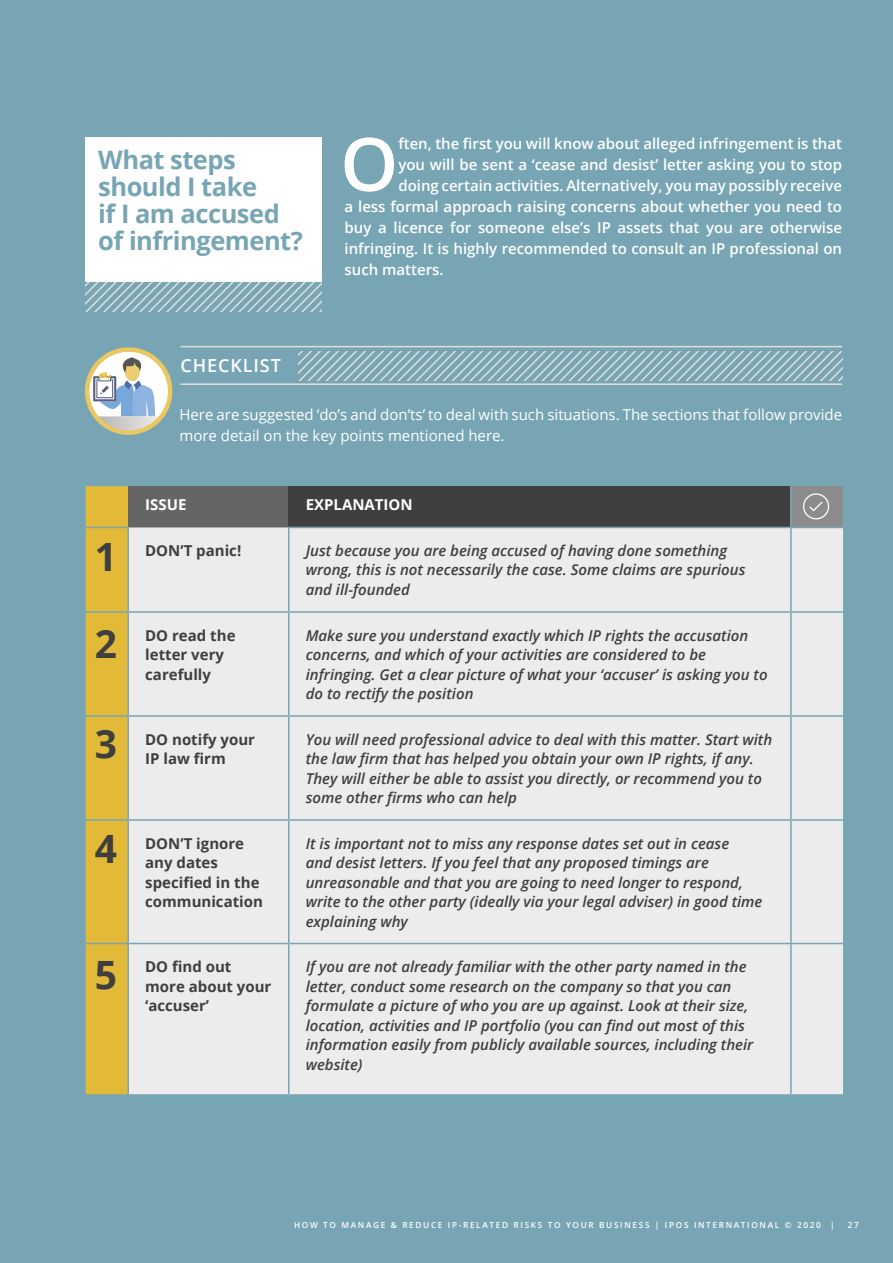
<style>
.page{position:relative;width:893px;height:1263px;background:#fff}
.page>*{position:absolute;margin:0;border:0;box-sizing:border-box;transform-origin:0 0}
.Paragraph_Style_1-Sp{font:600 73.8px "Open Sans";color:#fff}
.t1{font:700 39px "Open Sans";color:#3f3f3f}
.Paragraph_Style-A-Ti{font:700 25.5px/27px "Open Sans";letter-spacing:-.02em;color:#77a5b4}
.t2{font:600 18px "Open Sans";letter-spacing:.05em;color:#fff}
.t3{font:italic 600 15px/19.5px "Open Sans";color:#3f3f3f}
.Paragraph_Style_1-Sp-2{font:600 15px "Open Sans";color:#fff}
.t4{font:700 15px/19.5px "Open Sans";color:#3f3f3f}
.Paragraph_Style_1-Sp-3{font:15px/21px "Open Sans";color:#fff}
.t5{font:700 15px "Open Sans";color:#fff}
.t6{font:600 8.25px "Open Sans";letter-spacing:.2em;color:#fff}
</style>
<div class="page">
<div style="left:1px;top:0;width:892px;height:1263px;background:#77a5b4"></div>
<hr style="left:181px;top:346px;width:661px;height:1px;background:#e1dfdc">
<svg style="left:299px;top:351px;width:543px;height:29px"></svg>
<hr style="left:181px;top:383px;width:661px;height:2px;background:#e1dfdc">
<svg style="left:87px;top:350px;width:83px;height:83px"></svg>
<svg style="left:93px;top:357px;width:69px;height:76px;background:#c5cdcf"></svg>
<div style="left:85px;top:347px;width:87px;height:88px;border:4px solid #e9c763;border-radius:50%"></div>
<div style="left:86px;top:137px;width:236px;height:145px;background:#fff"></div>
<svg style="left:85px;top:282px;width:237px;height:30px"></svg>
<div style="left:86px;top:486px;width:42px;height:608px;background:#e3ba38"></div>
<div style="left:128px;top:486px;width:161px;height:41px;background:#656565"></div>
<div style="left:289px;top:486px;width:502px;height:41px;background:#3f3f3f"></div>
<div style="left:791px;top:486px;width:52px;height:41px;background:#8c8c8c"></div>
<div style="left:129px;top:527px;width:714px;height:567px;background:#ececec"></div>
<hr style="left:790px;top:486px;width:2px;height:41px;background:#77a5b4">
<hr style="left:86px;top:527px;width:43px;height:1px;background:#77a5b4">
<hr style="left:127px;top:528px;width:2px;height:83px;background:#77a5b4">
<hr style="left:288px;top:527px;width:503px;height:1px;background:#77a5b4">
<hr style="left:288px;top:528px;width:1px;height:83px;background:#77a5b4">
<hr style="left:791px;top:527px;width:52px;height:1px;background:#77a5b4">
<hr style="left:790px;top:528px;width:2px;height:83px;background:#77a5b4">
<hr style="left:86px;top:611px;width:42px;height:2px;background:#77a5b4">
<hr style="left:128px;top:611px;width:161px;height:2px;background:#77a5b4">
<hr style="left:127px;top:613px;width:2px;height:102px;background:#77a5b4">
<hr style="left:289px;top:611px;width:502px;height:2px;background:#77a5b4">
<hr style="left:288px;top:613px;width:1px;height:102px;background:#77a5b4">
<hr style="left:791px;top:611px;width:52px;height:2px;background:#77a5b4">
<hr style="left:790px;top:613px;width:2px;height:102px;background:#77a5b4">
<hr style="left:127px;top:717px;width:2px;height:102px;background:#77a5b4">
<hr style="left:288px;top:717px;width:1px;height:102px;background:#77a5b4">
<hr style="left:790px;top:717px;width:2px;height:102px;background:#77a5b4">
<hr style="left:127px;top:821px;width:2px;height:122px;background:#77a5b4">
<hr style="left:288px;top:821px;width:1px;height:122px;background:#77a5b4">
<hr style="left:790px;top:821px;width:2px;height:122px;background:#77a5b4">
<hr style="left:127px;top:944px;width:2px;height:150px;background:#77a5b4">
<hr style="left:288px;top:944px;width:1px;height:150px;background:#77a5b4">
<hr style="left:790px;top:944px;width:2px;height:150px;background:#77a5b4">
<hr style="left:86px;top:715px;width:42px;height:2px;background:#77a5b4">
<hr style="left:128px;top:715px;width:161px;height:2px;background:#77a5b4">
<hr style="left:289px;top:715px;width:502px;height:2px;background:#77a5b4">
<hr style="left:791px;top:715px;width:52px;height:2px;background:#77a5b4">
<hr style="left:86px;top:819px;width:42px;height:2px;background:#77a5b4">
<hr style="left:128px;top:819px;width:161px;height:2px;background:#77a5b4">
<hr style="left:86px;top:943px;width:42px;height:1px;background:#77a5b4">
<hr style="left:128px;top:943px;width:161px;height:1px;background:#77a5b4">
<hr style="left:289px;top:819px;width:502px;height:2px;background:#77a5b4">
<hr style="left:791px;top:819px;width:52px;height:2px;background:#77a5b4">
<hr style="left:289px;top:943px;width:502px;height:1px;background:#77a5b4">
<hr style="left:791px;top:943px;width:52px;height:1px;background:#77a5b4">
<svg style="left:803px;top:493px;width:26px;height:26px"></svg>
<p class="Paragraph_Style-A-Ti" style="left:98px;top:146px;width:206px">What steps should I take<br>if I am accused of infringement?</p>
<p class="t2" style="left:181px;top:353px;width:102px">CHECKLIST</p>
<p class="Paragraph_Style_1-Sp" style="left:340px;top:114px;width:60px">O</p>
<p class="Paragraph_Style_1-Sp-2" style="left:398px;top:133px;width:445px">ften, the first you will know about alleged infringement is that</p>
<p class="Paragraph_Style_1-Sp-2" style="left:398px;top:154px;width:445px">you will be sent a ‘cease and desist’ letter asking you to stop</p>
<p class="Paragraph_Style_1-Sp-2" style="left:398px;top:175px;width:445px">doing certain activities. Alternatively, you may possibly receive</p>
<p class="Paragraph_Style_1-Sp-2" style="left:345px;top:196px;width:499px">a less formal approach raising concerns about whether you need to</p>
<p class="Paragraph_Style_1-Sp-2" style="left:345px;top:217px;width:499px">buy a licence for someone else’s IP assets that you are otherwise</p>
<p class="Paragraph_Style_1-Sp-2" style="left:345px;top:238px;width:499px">infringing. It is highly recommended to consult an IP professional on</p>
<p class="Paragraph_Style_1-Sp-2" style="left:345px;top:259px;width:101px">such matters.</p>
<p class="t1" style="left:95px;top:529px;width:24px">1</p>
<p class="t1" style="left:95px;top:617px;width:24px">2</p>
<p class="t1" style="left:95px;top:716px;width:24px">3</p>
<p class="t1" style="left:95px;top:822px;width:24px">4</p>
<p class="t1" style="left:95px;top:947px;width:24px">5</p>
<p class="Paragraph_Style_1-Sp-3" style="left:179px;top:404px;width:664px">Here are suggested ‘do’s and don’ts’ to deal with such situations. The sections that follow provide more detail on the key points mentioned here.</p>
<p class="t5" style="left:145px;top:494px;width:43px">ISSUE</p>
<p class="t5" style="left:306px;top:494px;width:108px">EXPLANATION</p>
<p class="t4" style="left:145px;top:540px;width:98px">DON’T panic!</p>
<p class="t3" style="left:306px;top:540px;width:441px">Just because you are being accused of having done something wrong, this is not necessarily the case. Some claims are spurious and ill-founded</p>
<p class="t4" style="left:145px;top:625px;width:92px">DO read the letter very carefully</p>
<p class="t3" style="left:306px;top:625px;width:463px">Make sure you understand exactly which IP rights the accusation concerns, and which of your activities are considered to be infringing. Get a clear picture of what your ‘accuser’ is asking you to do to rectify the position</p>
<p class="t4" style="left:145px;top:729px;width:111px">DO notify your<br>IP law firm</p>
<p class="t3" style="left:306px;top:729px;width:468px">You will need professional advice to deal with this matter. Start with the law firm that has helped you obtain your own IP rights, if any.<br>They will either be able to assist you directly, or recommend you to some other firms who can help</p>
<p class="t4" style="left:145px;top:833px;width:119px">DON’T ignore any dates specified in the communication</p>
<p class="t3" style="left:306px;top:833px;width:458px">It is important not to miss any response dates set out in cease<br>and desist letters. If you feel that any proposed timings are unreasonable and that you are going to need longer to respond, write to the other party (ideally via your legal adviser) in good time explaining why</p>
<p class="t4" style="left:145px;top:956px;width:128px">DO find out more about your ‘accuser’</p>
<p class="t3" style="left:306px;top:956px;width:449px">If you are not already familiar with the other party named in the letter, conduct some research on the company so that you can formulate a picture of who you are up against. Look at their size, location, activities and IP portfolio (you can find out most of this information easily from publicly available sources, including their website)</p>
<p class="t6" style="left:294px;top:1219px;width:542px">HOW TO MANAGE &amp; REDUCE IP-RELATED RISKS TO YOUR BUSINESS | IPOS INTERNATIONAL © 2020 |</p>
<p class="t6" style="left:848px;top:1219px;width:13px">27</p>
</div>
